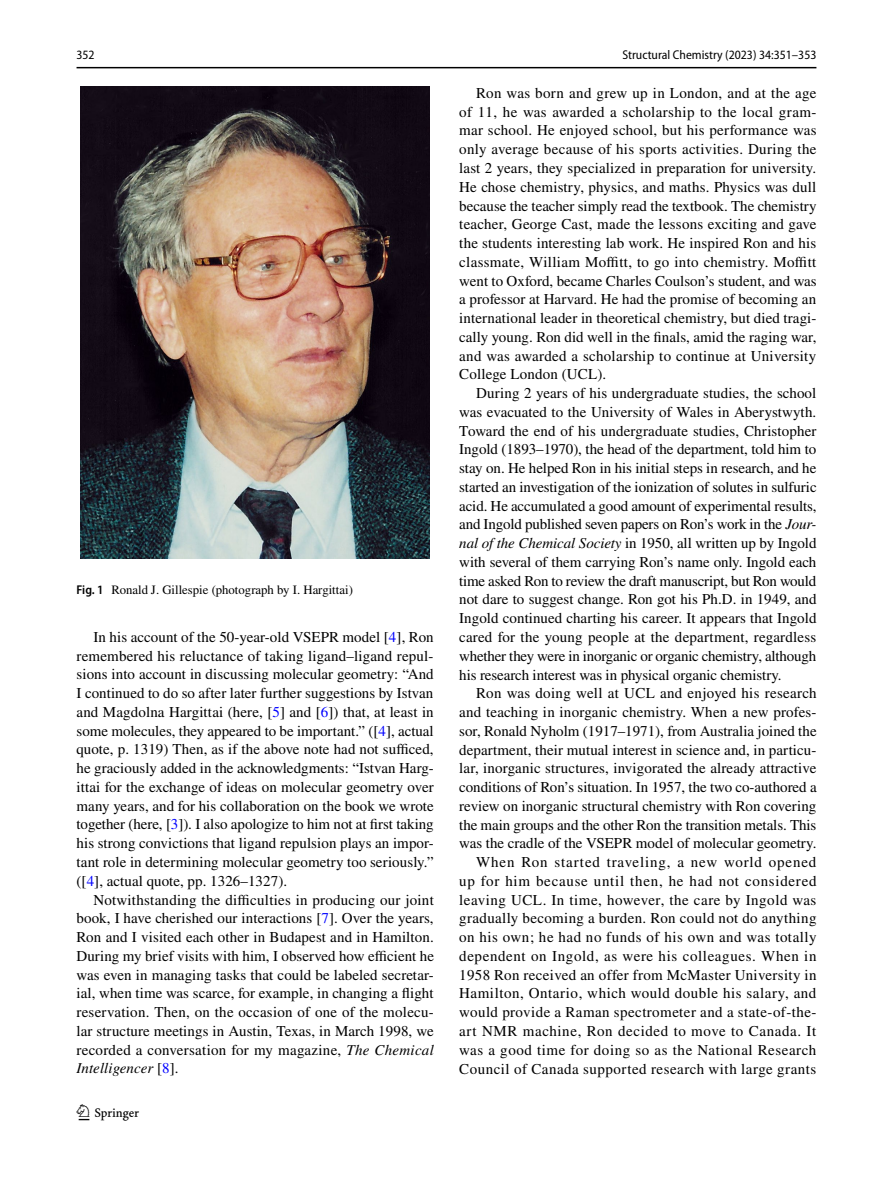
<style>
.page{position:relative;width:893px;height:1187px;background:#fff}
.page>*{position:absolute;margin:0;border:0;box-sizing:border-box;transform-origin:0 0}
.t1{font:22.5px "Springnew Regular 2";color:#000}
.t2{font:15px/18.8px "STIX";letter-spacing:.015em;color:#000;text-align:justify}
.t3{font:12.75px "STIX";color:#000}
.t4{font:semi-condensed 12.75px "Myriad Pro";color:#000}
.s1{font-family:"Myriad Pro";font-weight:600;font-stretch:semi-condensed}
.s2{color:#00f}
.s3{font-style:italic}
</style>
<div class="page">
<hr style="left:77px;top:67px;width:739px;height:1px;background:#000">
<div style="left:77px;top:87px;width:357px;height:472px;background:linear-gradient(to bottom,#fff,#fff)"></div>
<img style="left:81px;top:87px;width:349px;height:472px">
<p class="t4" style="left:77px;top:48px;width:20px">352</p>
<p class="t4" style="left:622px;top:48px;width:195px">Structural Chemistry (2023) 34:351–353</p>
<p class="t3" style="left:77px;top:581px;width:278px"><span class="s1">Fig. 1</span> Ronald J. Gillespie (photograph by I. Hargittai)</p>
<p class="t2" style="left:77px;top:628px;width:359px;text-indent:17px">In his account of the 50-year-old VSEPR model [<span class="s2">4</span>], Ron remembered his reluctance of taking ligand–ligand repul&shy;sions into account in discussing molecular geometry: “And I continued to do so after later further suggestions by Istvan and Magdolna Hargittai (here, [<span class="s2">5</span>] and [<span class="s2">6</span>]) that, at least in some molecules, they appeared to be important.” ([<span class="s2">4</span>], actual quote, p. 1319) Then, as if the above note had not sufficed, he graciously added in the acknowledgments: “Istvan Harg&shy;ittai for the exchange of ideas on molecular geometry over many years, and for his collaboration on the book we wrote together (here, [<span class="s2">3</span>]). I also apologize to him not at first taking his strong convictions that ligand repulsion plays an impor&shy;tant role in determining molecular geometry too seriously.” ([<span class="s2">4</span>], actual quote, pp. 1326–1327).</p>
<p class="t2" style="left:77px;top:891px;width:359px;text-indent:17px">Notwithstanding the difficulties in producing our joint book, I have cherished our interactions [<span class="s2">7</span>]. Over the years, Ron and I visited each other in Budapest and in Hamilton.<br>During my brief visits with him, I observed how efficient he was even in managing tasks that could be labeled secretar&shy;ial, when time was scarce, for example, in changing a flight reservation. Then, on the occasion of one of the molecu&shy;lar structure meetings in Austin, Texas, in March 1998, we recorded a conversation for my magazine, <span class="s3">The Chemical Intelligencer</span> [<span class="s2">8</span>].</p>
<h1 class="t1" style="left:79px;top:1104px;width:62px">1 3</h1>
<p class="t2" style="left:459px;top:84px;width:359px;text-indent:17px">Ron was born and grew up in London, and at the age of 11, he was awarded a scholarship to the local gram&shy;mar school. He enjoyed school, but his performance was only average because of his sports activities. During the last 2 years, they specialized in preparation for university.<br>He chose chemistry, physics, and maths. Physics was dull because the teacher simply read the textbook. The chemistry teacher, George Cast, made the lessons exciting and gave the students interesting lab work. He inspired Ron and his classmate, William Moffitt, to go into chemistry. Moffitt went to Oxford, became Charles Coulson’s student, and was a professor at Harvard. He had the promise of becoming an international leader in theoretical chemistry, but died tragi&shy;cally young. Ron did well in the finals, amid the raging war, and was awarded a scholarship to continue at University College London (UCL).</p>
<p class="t2" style="left:459px;top:384px;width:359px;text-indent:17px">During 2 years of his undergraduate studies, the school was evacuated to the University of Wales in Aberystwyth.<br>Toward the end of his undergraduate studies, Christopher Ingold (1893–1970), the head of the department, told him to stay on. He helped Ron in his initial steps in research, and he started an investigation of the ionization of solutes in sulfuric acid. He accumulated a good amount of experimental results, and Ingold published seven papers on Ron’s work in the <span class="s3">Jour&shy;nal of the Chemical Society</span> in 1950, all written up by Ingold with several of them carrying Ron’s name only. Ingold each time asked Ron to review the draft manuscript, but Ron would not dare to suggest change. Ron got his Ph.D. in 1949, and Ingold continued charting his career. It appears that Ingold cared for the young people at the department, regardless whether they were in inorganic or organic chemistry, although his research interest was in physical organic chemistry.</p>
<p class="t2" style="left:459px;top:684px;width:359px;text-align:right">Ron was doing well at UCL and enjoyed his research and teaching in inorganic chemistry. When a new profes&shy;sor, Ronald Nyholm (1917–1971), from Australia joined the department, their mutual interest in science and, in particu&shy;lar, inorganic structures, invigorated the already attractive conditions of Ron’s situation. In 1957, the two co-authored a review on inorganic structural chemistry with Ron covering the main groups and the other Ron the transition metals. This was the cradle of the VSEPR model of molecular geometry.<br>When Ron started traveling, a new world opened up for him because until then, he had not considered leaving UCL. In time, however, the care by Ingold was gradually becoming a burden. Ron could not do anything on his own; he had no funds of his own and was totally dependent on Ingold, as were his colleagues. When in 1958 Ron received an offer from McMaster University in Hamilton, Ontario, which would double his salary, and would provide a Raman spectrometer and a state-of-the&shy;art NMR machine, Ron decided to move to Canada. It was a good time for doing so as the National Research Council of Canada supported research with large grants</p>
</div>
